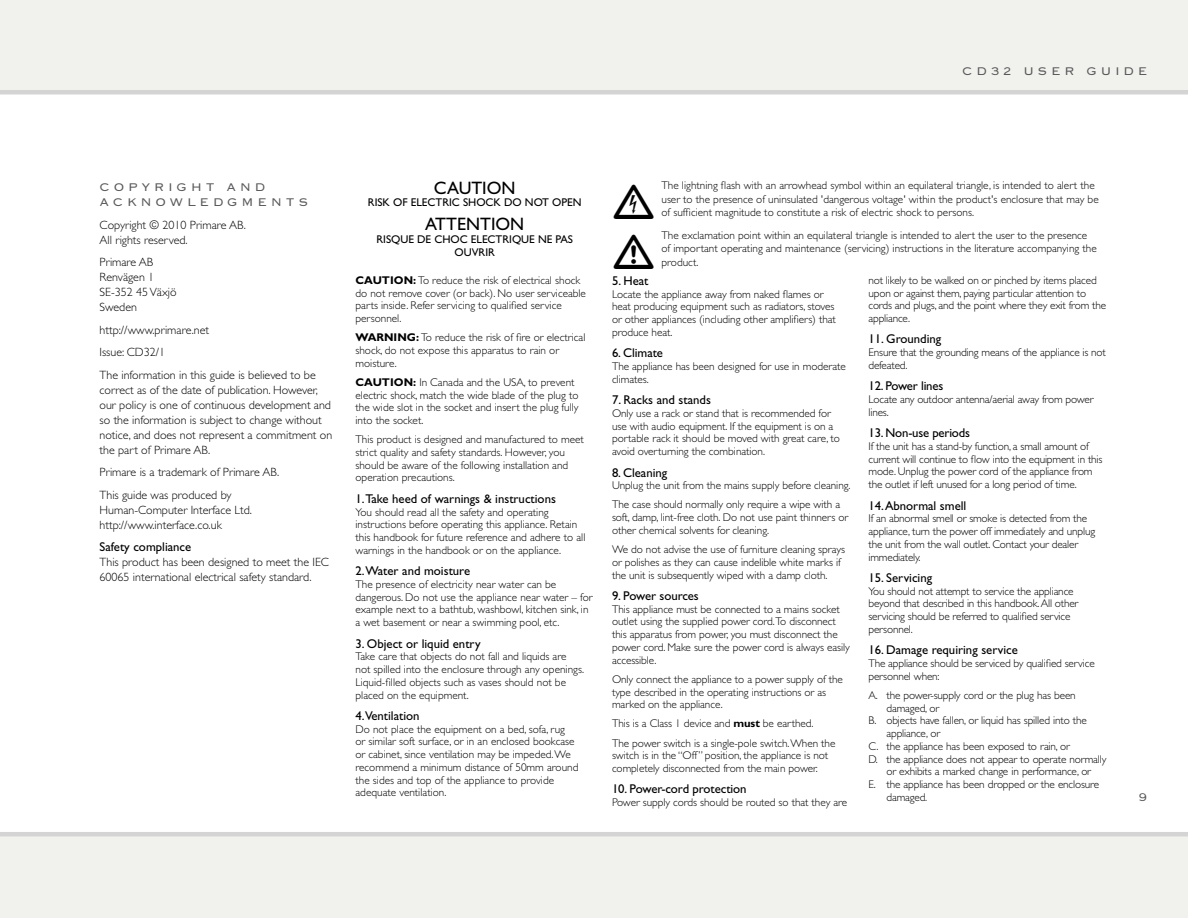
<style>
.page{position:relative;width:1188px;height:918px;background:#fff}
.page>*{position:absolute;margin:0;border:0;box-sizing:border-box;transform-origin:0 0}
.t1{font:18px "Gill Sans";color:#000}
.t2{font:14.7px/15px "Lindgrensans";letter-spacing:.25em;color:#58585a}
.t3{font:12.75px "Gill Sans";color:#000}
.t4{font:300 12px/15px "Gill Sans";color:#000}
.t5{font:300 11.25px/12.8px "Gill Sans";letter-spacing:-.005em;color:#000}
.t6{font:11.25px/12.8px "Gill Sans";color:#000;text-align:center}
.s1{font-weight:700}
</style>
<div class="page">
<div style="left:0;top:0;width:1188px;height:94px;background:#f1f2ed"></div>
<div style="left:0;top:832px;width:1188px;height:86px;background:#f1f2ed"></div>
<h2 class="t2" style="left:962px;top:63px;width:75px">CD32 USER</h2>
<h2 class="t2" style="left:1087px;top:63px;width:13px">GUIDE</h2>
<h2 class="t2" style="left:100px;top:179px;width:210px">Copyright and<br>ac know ledgments</h2>
<p class="t4" style="left:100px;top:217px;width:148px">Copyright © 2010 Primare AB.<br>All rights reserved.</p>
<p class="t4" style="left:100px;top:255px;width:79px">Primare AB<br>Renvägen 1<br>SE-352 45 Växjö<br>Sweden</p>
<p class="t4" style="left:100px;top:318px;width:218px;line-height:22.5px">http://www.primare.net<br>Issue: CD32/1<br>The information in this guide is believed to be</p>
<p class="t4" style="left:100px;top:382px;width:234px">correct as of the date of publication. However, our policy is one of continuous development and so the information is subject to change without notice, and does not represent a commitment on the part of Primare AB.</p>
<p class="t4" style="left:100px;top:461px;width:181px;line-height:22.5px">Primare is a trademark of Primare AB.<br>This guide was produced by</p>
<p class="t4" style="left:100px;top:502px;width:154px">Human-Computer Interface Ltd. http://www.interface.co.uk</p>
<p class="t3" style="left:100px;top:539px;width:93px">Safety compliance</p>
<p class="t4" style="left:100px;top:555px;width:231px">This product has been designed to meet the IEC<br>60065 international electrical safety standard.</p>
<h1 class="t1" style="left:434px;top:177px;width:83px">CAUTION</h1>
<p class="t6" style="left:368px;top:196px;width:215px">RISK OF ELECTRIC SHOCK DO NOT OPEN</p>
<h1 class="t1" style="left:425px;top:214px;width:101px">ATTENTION</h1>
<p class="t6" style="left:376px;top:233px;width:198px">RISQUE DE CHOC ELECTRIQUE NE PAS<br>OUVRIR</p>
<p class="t5" style="left:356px;top:274px;width:232px"><span class="s1">CAUTION:</span> To reduce the risk of electrical shock do not remove cover (or back). No user serviceable parts inside. Refer servicing to qualified service personnel.</p>
<p class="t5" style="left:356px;top:331px;width:232px"><span class="s1">WARNING:</span> To reduce the risk of fire or electrical shock, do not expose this apparatus to rain or moisture.</p>
<p class="t5" style="left:356px;top:376px;width:225px"><span class="s1">CAUTION:</span> In Canada and the USA, to prevent electric shock, match the wide blade of the plug to the wide slot in the socket and insert the plug fully into the socket.</p>
<p class="t5" style="left:356px;top:433px;width:230px">This product is designed and manufactured to meet strict quality and safety standards. However, you should be aware of the following installation and operation precautions.</p>
<p class="t3" style="left:356px;top:491px;width:202px">1.Take heed of warnings &amp; instructions</p>
<p class="t5" style="left:356px;top:506px;width:231px">You should read all the safety and operating instructions before operating this appliance. Retain this handbook for future reference and adhere to all warnings in the handbook or on the appliance.</p>
<p class="t3" style="left:356px;top:564px;width:116px">2.Water and moisture</p>
<p class="t5" style="left:356px;top:578px;width:239px">The presence of electricity near water can be dangerous. Do not use the appliance near water – for example next to a bathtub, washbowl, kitchen sink, in a wet basement or near a swimming pool, etc.</p>
<p class="t3" style="left:356px;top:636px;width:127px">3. Object or liquid entry</p>
<p class="t5" style="left:356px;top:650px;width:230px">Take care that objects do not fall and liquids are not spilled into the enclosure through any openings.<br>Liquid-filled objects such as vases should not be placed on the equipment.</p>
<p class="t3" style="left:356px;top:708px;width:66px">4.Ventilation</p>
<p class="t5" style="left:356px;top:723px;width:225px">Do not place the equipment on a bed, sofa, rug<br>or similar soft surface, or in an enclosed bookcase or cabinet, since ventilation may be impeded. We recommend a minimum distance of 50mm around the sides and top of the appliance to provide adequate ventilation.</p>
<p class="t5" style="left:662px;top:179px;width:439px;line-height:13.5px">The lightning flash with an arrowhead symbol within an equilateral triangle, is intended to alert the user to the presence of uninsulated 'dangerous voltage' within the product's enclosure that may be of sufficient magnitude to constitute a risk of electric shock to persons.</p>
<p class="t5" style="left:662px;top:228px;width:437px;line-height:13.5px">The exclamation point within an equilateral triangle is intended to alert the user to the presence of important operating and maintenance (servicing) instructions in the literature accompanying the product.</p>
<p class="t3" style="left:612px;top:273px;width:38px">5. Heat</p>
<p class="t5" style="left:612px;top:288px;width:226px">Locate the appliance away from naked flames or heat producing equipment such as radiators, stoves or other appliances (including other amplifiers) that produce heat.</p>
<p class="t3" style="left:612px;top:346px;width:53px">6. Climate</p>
<p class="t5" style="left:612px;top:360px;width:235px">The appliance has been designed for use in moderate climates.</p>
<p class="t3" style="left:612px;top:393px;width:100px">7. Racks and stands</p>
<p class="t5" style="left:612px;top:407px;width:229px">Only use a rack or stand that is recommended for use with audio equipment. If the equipment is on a portable rack it should be moved with great care, to avoid overturning the combination.</p>
<p class="t3" style="left:612px;top:465px;width:57px">8. Cleaning</p>
<p class="t5" style="left:612px;top:476px;width:240px;line-height:19.2px">Unplug the unit from the mains supply before cleaning.<br>The case should normally only require a wipe with a</p>
<p class="t5" style="left:612px;top:511px;width:238px">soft, damp, lint-free cloth. Do not use paint thinners or other chemical solvents for cleaning.</p>
<p class="t5" style="left:612px;top:543px;width:234px">We do not advise the use of furniture cleaning sprays or polishes as they can cause indelible white marks if the unit is subsequently wiped with a damp cloth.</p>
<p class="t3" style="left:612px;top:588px;width:88px">9. Power sources</p>
<p class="t5" style="left:612px;top:603px;width:239px">This appliance must be connected to a mains socket outlet using the supplied power cord.To disconnect this apparatus from power, you must disconnect the power cord. Make sure the power cord is always easily accessible.</p>
<p class="t5" style="left:612px;top:673px;width:232px">Only connect the appliance to a power supply of the type described in the operating instructions or as marked on the appliance.</p>
<p class="t5" style="left:612px;top:714px;width:225px;line-height:19.2px">This is a Class 1 device and <span class="s1">must</span> be earthed.<br>The power switch is a single-pole switch. When the</p>
<p class="t5" style="left:612px;top:749px;width:218px">switch is in the “Off” position, the appliance is not completely disconnected from the main power.</p>
<p class="t3" style="left:612px;top:782px;width:136px">10. Power-cord protection</p>
<p class="t5" style="left:612px;top:796px;width:237px">Power supply cords should be routed so that they are</p>
<p class="t5" style="left:868px;top:274px;width:239px">not likely to be walked on or pinched by items placed upon or against them, paying particular attention to cords and plugs, and the point where they exit from the appliance.</p>
<p class="t3" style="left:868px;top:332px;width:74px">11. Grounding</p>
<p class="t5" style="left:868px;top:346px;width:239px">Ensure that the grounding means of the appliance is not defeated.</p>
<p class="t3" style="left:868px;top:379px;width:76px">12. Power lines</p>
<p class="t5" style="left:868px;top:393px;width:226px">Locate any outdoor antenna/aerial away from power lines.</p>
<p class="t3" style="left:868px;top:426px;width:103px">13. Non-use periods</p>
<p class="t5" style="left:868px;top:440px;width:236px">If the unit has a stand-by function, a small amount of current will continue to flow into the equipment in this mode. Unplug the power cord of the appliance from the outlet if left unused for a long period of time.</p>
<p class="t3" style="left:868px;top:498px;width:99px">14. Abnormal smell</p>
<p class="t5" style="left:868px;top:512px;width:228px">If an abnormal smell or smoke is detected from the appliance, turn the power off immediately and unplug the unit from the wall outlet. Contact your dealer immediately.</p>
<p class="t3" style="left:868px;top:570px;width:65px">15. Servicing</p>
<p class="t5" style="left:868px;top:585px;width:211px">You should not attempt to service the appliance beyond that described in this handbook. All other servicing should be referred to qualified service personnel.</p>
<p class="t3" style="left:868px;top:643px;width:151px">16. Damage requiring service</p>
<p class="t5" style="left:868px;top:657px;width:228px">The appliance should be serviced by qualified service personnel when:</p>
<p class="t5" style="left:868px;top:689px;width:209px">A. the power-supply cord or the plug has been</p>
<p class="t5" style="left:886px;top:702px;width:54px">damaged, or</p>
<p class="t5" style="left:868px;top:714px;width:220px">B. objects have fallen, or liquid has spilled into the</p>
<p class="t5" style="left:886px;top:727px;width:55px">appliance, or</p>
<p class="t5" style="left:868px;top:740px;width:203px">C. the appliance has been exposed to rain, or</p>
<p class="t5" style="left:868px;top:753px;width:239px">D. the appliance does not appear to operate normally</p>
<p class="t5" style="left:886px;top:765px;width:206px">or exhibits a marked change in performance, or</p>
<p class="t5" style="left:868px;top:778px;width:232px">E. the appliance has been dropped or the enclosure</p>
<p class="t5" style="left:886px;top:791px;width:42px">damaged.</p>
</div>
